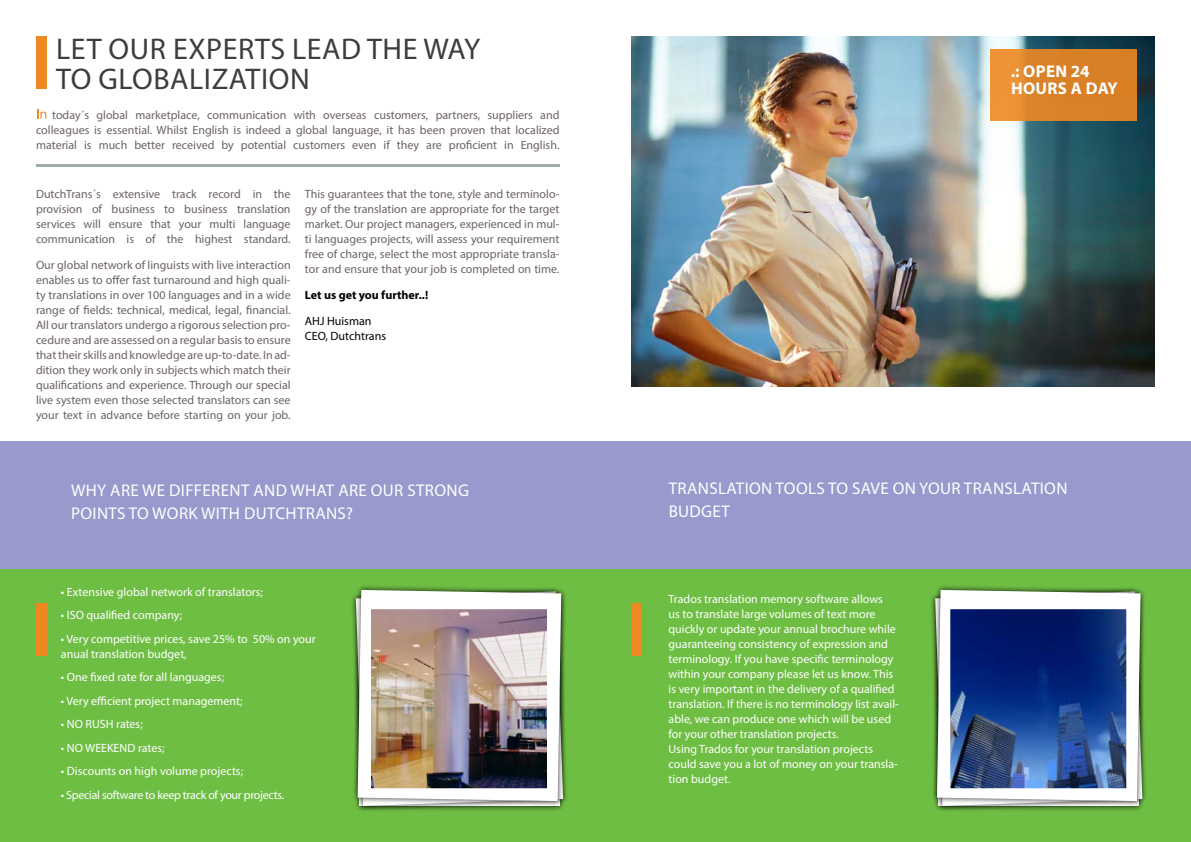
<style>
.page{position:relative;width:1191px;height:842px;background:#fff}
.page>*{position:absolute;margin:0;border:0;box-sizing:border-box;transform-origin:0 0}
.t1{font:30px/30px "Myriad Pro";letter-spacing:.02em;color:#3d3d3d}
.t2{font:17px/23px "Myriad Pro";letter-spacing:.02em;color:#fff}
.t3{font:17px "Myriad Pro";letter-spacing:-.005em;color:#fff}
.t4{font:700 17px/17px "Myriad Pro";letter-spacing:.02em;color:#fff}
.t5{font:12px/15px "Myriad Pro";color:#6c6361;text-align:justify}
.t6{font:12px/15px "Myriad Pro";color:#fff}
.t7{font:12px "Myriad Pro";letter-spacing:-.025em;color:#fff}
.t8{font:12px/15px "Myriad Pro";color:#000}
.t9{font:700 12px "Myriad Pro";color:#000}
.s1{font-size:14px;color:#fff}
</style>
<div class="page">
<div style="left:0;top:557px;width:1191px;height:285px;background:#6fbe44"></div>
<div style="left:0;top:441px;width:1191px;height:128px;background:#9899cc"></div>
<div style="left:36px;top:36px;width:11px;height:52px;background:#e82"></div>
<div style="left:36px;top:603px;width:11px;height:53px;background:#e82"></div>
<div style="left:631px;top:603px;width:11px;height:53px;background:#e82"></div>
<div style="left:350px;top:586px;width:218px;height:225px;background:#000;opacity:.75"></div>
<div style="left:929px;top:586px;width:219px;height:225px;background:#000;opacity:.75"></div>
<div style="left:352px;top:585px;width:214px;height:222px;background:#000;opacity:.75"></div>
<svg style="left:357px;top:590px;width:204px;height:211px;background:#e8ebe6"></svg>
<div style="left:931px;top:585px;width:215px;height:222px;background:#000;opacity:.75"></div>
<svg style="left:937px;top:590px;width:203px;height:211px;background:#ebedea"></svg>
<img style="left:372px;top:610px;width:174px;height:177px">
<div style="left:367px;top:605px;width:184px;height:187px;border:4px solid #fff"></div>
<img style="left:951px;top:610px;width:174px;height:177px">
<div style="left:946px;top:605px;width:184px;height:187px;border:4px solid #fff"></div>
<hr style="left:36px;top:164px;width:523px;height:3px;background:#a0adad">
<img style="left:631px;top:36px;width:524px;height:351px">
<div style="left:990px;top:49px;width:146px;height:71px;background:linear-gradient(to right,#e99035,#d17b21)"></div>
<h1 class="t1" style="left:56px;top:33px;width:424px">Let ou r experts lead th e way to globalization</h1>
<p class="t5" style="left:36px;top:107px;width:525px"><span class="s1">I n</span> today´s global marketplace, communication with overseas customers, partners, suppliers and colleagues is essential. Whilst English is indeed a global language, it has been proven that localized material is much better received by potential customers even if they are proficient in English.</p>
<p class="t5" style="left:36px;top:186px;width:256px">DutchTrans´s extensive track record in the provision of business to business translation services will ensure that your multi language communication is of the highest standard.</p>
<p class="t5" style="left:36px;top:257px;width:256px">Our global network of linguists with live interaction enables us to offer fast turnaround and high quali&shy;ty translations in over 100 languages and in a wide range of fields: technical, medical, legal, financial.<br>All our translators undergo a rigorous selection pro&shy;cedure and are assessed on a regular basis to ensure that their skills and knowledge are up-to-date. I n ad&shy;dition they work only in subjects which match their qualifications and experience. Through our special live system even those selected translators can see your text in advance before starting on your job.</p>
<p class="t5" style="left:305px;top:186px;width:256px">This guarantees that the tone, style and terminolo&shy;gy of the translation are appropriate for the target market. Our project managers, experienced in mul&shy;ti languages projects, will assess your requirement free of charge, select the most appropriate transla&shy;tor and ensure that your job is completed on time.</p>
<p class="t9" style="left:305px;top:287px;width:125px">Let us get you further..!</p>
<p class="t8" style="left:305px;top:313px;width:83px">AHJ Huisman<br>CEO, Dutchtrans</p>
<h2 class="t2" style="left:71px;top:479px;width:399px">Why are we different and what are ou r strong points</h2>
<h2 class="t2" style="left:129px;top:502px;width:127px">to workwith dut</h2>
<h2 class="t2" style="left:275px;top:502px;width:79px">chtrans?</h2>
<p class="t6" style="left:61px;top:584px;width:204px">• Extensive global network of translators;</p>
<p class="t6" style="left:61px;top:607px;width:123px">• ISO qualified company;</p>
<p class="t6" style="left:61px;top:631px;width:256px">• Very competitive prices, save 25% to 50% on your anual translation budget,</p>
<p class="t6" style="left:61px;top:669px;width:165px">• One fixed rate for all languages;</p>
<p class="t6" style="left:61px;top:693px;width:183px">• Very efficient project management;</p>
<p class="t6" style="left:61px;top:716px;width:83px">• NO RUSH rates;</p>
<p class="t6" style="left:61px;top:740px;width:105px">• NO WEEKEND rates;</p>
<p class="t6" style="left:61px;top:764px;width:184px">• Discounts on high volume projects;</p>
<p class="t7" style="left:61px;top:787px;width:225px">• Special software to keep track of your projects.</p>
<h2 class="t4" style="left:1010px;top:62px;width:109px">.: Open 24 hours a day</h2>
<h2 class="t2" style="left:668px;top:477px;width:86px">trans lation</h2>
<h2 class="t3" style="left:775px;top:478px;width:164px">too ls to save on your</h2>
<h2 class="t2" style="left:964px;top:477px;width:86px">trans lation</h2>
<h2 class="t2" style="left:669px;top:500px;width:12px">bud</h2>
<h2 class="t2" style="left:701px;top:500px;width:27px">get</h2>
<p class="t6" style="left:668px;top:591px;width:232px">Trados translation memory software allows<br>us to translate large volumes of text more quickly or update your annual brochure while guaranteeing consistency of expression and terminology. If you have specific terminology within your company please let us know. This is very important in the delivery of a qualified translation. If there is no terminology list avail&shy;able, we can produce one which will be used for your other translation projects.<br>Using Trados for your translation projects could save you a lot of money on your transla&shy;tion budget.</p>
</div>
